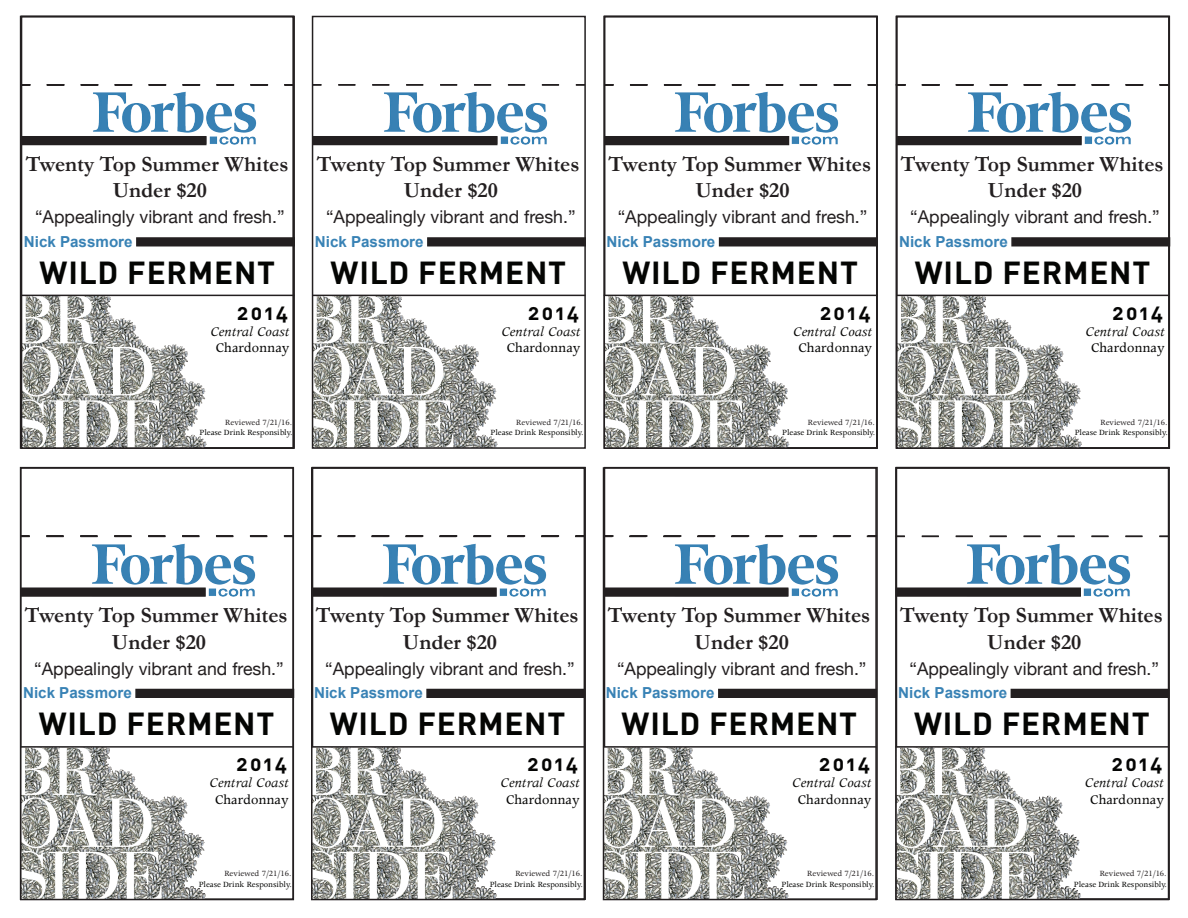
<style>
.page{position:relative;width:1188px;height:918px;background:#fff}
.page>*{position:absolute;margin:0;border:0;box-sizing:border-box;transform-origin:0 0}
.t1{font:31.5px "DIN Bold Alternate";letter-spacing:.025em;color:#040503}
.t2{font:700 21.75px/26.1px "Garamond";color:#231f20;text-align:center}
.t3{font:21px "DIN Bold Alternate";letter-spacing:.1em;color:#050504}
.t4{font:17.7px "Helvetica Neue";color:#231f20}
.t5{font:700 15.15px "Arial";color:#3882b5}
.t6{font:15px "Apollo Italic PL";color:#050504}
.t7{font:15px "Apollo PL";color:#050504}
.t8{font:9px "Apollo PL";color:#040503}
.t9{font:9px "Apollo PL";color:#231f20}
</style>
<div class="page">
<img style="left:453px;top:296px;width:45px;height:150px">
<svg style="left:315px;top:296px;width:138px;height:150px"></svg>
<svg style="left:315px;top:84px;width:7px;height:2px"></svg>
<svg style="left:338px;top:84px;width:222px;height:2px"></svg>
<svg style="left:576px;top:84px;width:7px;height:2px"></svg>
<div style="left:312px;top:16px;width:274px;height:433px;border:2px solid #231f20"></div>
<hr style="left:312px;top:295px;width:273px;height:1px;background:#231f20">
<img style="left:379px;top:84px;width:174px;height:62px">
<div style="left:312px;top:136px;width:186px;height:9px;background:#231f20"></div>
<div style="left:427px;top:237px;width:159px;height:9px;background:#231f20;border:2px solid #231f20"></div>
<img style="left:162px;top:296px;width:45px;height:150px">
<svg style="left:24px;top:296px;width:138px;height:150px"></svg>
<svg style="left:24px;top:84px;width:7px;height:2px"></svg>
<svg style="left:47px;top:84px;width:222px;height:2px"></svg>
<svg style="left:284px;top:84px;width:8px;height:2px"></svg>
<div style="left:21px;top:16px;width:274px;height:433px;border:2px solid #231f20"></div>
<hr style="left:21px;top:295px;width:273px;height:1px;background:#231f20">
<img style="left:88px;top:84px;width:174px;height:62px">
<div style="left:21px;top:136px;width:186px;height:9px;background:#231f20"></div>
<div style="left:136px;top:237px;width:159px;height:9px;background:#231f20;border:2px solid #231f20"></div>
<img style="left:1038px;top:296px;width:44px;height:150px">
<svg style="left:899px;top:296px;width:139px;height:150px"></svg>
<svg style="left:899px;top:84px;width:7px;height:2px"></svg>
<svg style="left:922px;top:84px;width:222px;height:2px"></svg>
<svg style="left:1159px;top:84px;width:8px;height:2px"></svg>
<div style="left:896px;top:16px;width:274px;height:433px;border:2px solid #231f20"></div>
<hr style="left:896px;top:295px;width:274px;height:1px;background:#231f20">
<img style="left:963px;top:84px;width:174px;height:62px">
<div style="left:896px;top:136px;width:186px;height:9px;background:#231f20"></div>
<div style="left:1011px;top:237px;width:159px;height:9px;background:#231f20;border:2px solid #231f20"></div>
<img style="left:745px;top:296px;width:44px;height:150px">
<svg style="left:607px;top:296px;width:138px;height:150px"></svg>
<svg style="left:607px;top:84px;width:7px;height:2px"></svg>
<svg style="left:630px;top:84px;width:222px;height:2px"></svg>
<svg style="left:868px;top:84px;width:7px;height:2px"></svg>
<div style="left:604px;top:16px;width:274px;height:433px;border:2px solid #231f20"></div>
<hr style="left:604px;top:295px;width:273px;height:1px;background:#231f20">
<img style="left:671px;top:84px;width:173px;height:62px">
<div style="left:604px;top:136px;width:185px;height:9px;background:#231f20"></div>
<div style="left:719px;top:237px;width:159px;height:9px;background:#231f20;border:2px solid #231f20"></div>
<img style="left:453px;top:795px;width:44px;height:102px">
<svg style="left:314px;top:748px;width:139px;height:149px"></svg>
<svg style="left:314px;top:535px;width:8px;height:2px"></svg>
<svg style="left:337px;top:535px;width:223px;height:2px"></svg>
<svg style="left:575px;top:535px;width:7px;height:2px"></svg>
<div style="left:311px;top:467px;width:274px;height:433px;border:2px solid #231f20"></div>
<hr style="left:311px;top:746px;width:274px;height:2px;background:#231f20">
<img style="left:378px;top:535px;width:174px;height:62px">
<div style="left:311px;top:587px;width:186px;height:10px;background:#231f20;border:2px solid #231f20"></div>
<div style="left:426px;top:689px;width:159px;height:9px;background:#231f20"></div>
<img style="left:162px;top:795px;width:44px;height:102px">
<svg style="left:23px;top:748px;width:139px;height:149px"></svg>
<svg style="left:23px;top:535px;width:7px;height:2px"></svg>
<svg style="left:46px;top:535px;width:222px;height:2px"></svg>
<svg style="left:284px;top:535px;width:7px;height:2px"></svg>
<div style="left:20px;top:467px;width:274px;height:433px;border:2px solid #231f20"></div>
<hr style="left:20px;top:746px;width:274px;height:2px;background:#231f20">
<img style="left:87px;top:535px;width:174px;height:62px">
<div style="left:20px;top:587px;width:186px;height:10px;background:#231f20;border:2px solid #231f20"></div>
<div style="left:135px;top:689px;width:159px;height:9px;background:#231f20"></div>
<img style="left:1037px;top:795px;width:44px;height:102px">
<svg style="left:898px;top:748px;width:139px;height:149px"></svg>
<svg style="left:922px;top:536px;width:221px;height:1px"></svg>
<div style="left:895px;top:467px;width:274px;height:433px;border:2px solid #231f20"></div>
<hr style="left:895px;top:746px;width:274px;height:2px;background:#231f20">
<img style="left:962px;top:535px;width:174px;height:62px">
<div style="left:896px;top:587px;width:185px;height:10px;background:#231f20;border:2px solid #231f20"></div>
<div style="left:1011px;top:689px;width:158px;height:9px;background:#231f20"></div>
<img style="left:744px;top:795px;width:45px;height:102px">
<svg style="left:606px;top:748px;width:138px;height:149px"></svg>
<svg style="left:606px;top:535px;width:8px;height:2px"></svg>
<svg style="left:629px;top:535px;width:223px;height:2px"></svg>
<svg style="left:867px;top:535px;width:7px;height:2px"></svg>
<div style="left:603px;top:467px;width:274px;height:433px;border:2px solid #231f20"></div>
<hr style="left:603px;top:746px;width:273px;height:2px;background:#231f20">
<img style="left:670px;top:535px;width:174px;height:62px">
<div style="left:603px;top:587px;width:185px;height:10px;background:#231f20;border:2px solid #231f20"></div>
<div style="left:718px;top:689px;width:159px;height:9px;background:#231f20"></div>
<p class="t2" style="left:26px;top:151px;width:264px">Twenty Top Summer Whites<br>Under $20</p>
<p class="t4" style="left:35px;top:204px;width:251px">“Appealingly vibrant and fresh.”</p>
<p class="t5" style="left:24px;top:231px;width:110px">Nick Passmore</p>
<p class="t2" style="left:317px;top:151px;width:264px">Twenty Top Summer Whites<br>Under $20</p>
<p class="t4" style="left:326px;top:204px;width:251px">“Appealingly vibrant and fresh.”</p>
<p class="t5" style="left:315px;top:231px;width:110px">Nick Passmore</p>
<p class="t2" style="left:608px;top:151px;width:264px">Twenty Top Summer Whites<br>Under $20</p>
<p class="t4" style="left:618px;top:204px;width:251px">“Appealingly vibrant and fresh.”</p>
<p class="t5" style="left:607px;top:231px;width:110px">Nick Passmore</p>
<p class="t2" style="left:901px;top:151px;width:264px">Twenty Top Summer Whites<br>Under $20</p>
<p class="t4" style="left:910px;top:204px;width:251px">“Appealingly vibrant and fresh.”</p>
<p class="t5" style="left:899px;top:231px;width:110px">Nick Passmore</p>
<h1 class="t1" style="left:40px;top:252px;width:237px">WILD FERMENT</h1>
<h1 class="t1" style="left:331px;top:252px;width:237px">WILD FERMENT</h1>
<h1 class="t1" style="left:622px;top:252px;width:237px">WILD FERMENT</h1>
<h1 class="t1" style="left:915px;top:252px;width:237px">WILD FERMENT</h1>
<p class="t3" style="left:237px;top:299px;width:52px">2014</p>
<p class="t3" style="left:528px;top:299px;width:52px">2014</p>
<p class="t3" style="left:820px;top:299px;width:52px">2014</p>
<p class="t3" style="left:1113px;top:299px;width:52px">2014</p>
<p class="t6" style="left:210px;top:324px;width:81px">Central Coast</p>
<p class="t7" style="left:216px;top:340px;width:75px">Chardonnay</p>
<p class="t6" style="left:501px;top:324px;width:81px">Central Coast</p>
<p class="t7" style="left:507px;top:340px;width:75px">Chardonnay</p>
<p class="t6" style="left:793px;top:324px;width:81px">Central Coast</p>
<p class="t7" style="left:799px;top:340px;width:75px">Chardonnay</p>
<p class="t6" style="left:1085px;top:324px;width:81px">Central Coast</p>
<p class="t7" style="left:1091px;top:340px;width:75px">Chardonnay</p>
<p class="t9" style="left:225px;top:418px;width:69px">Reviewed 7/21/16.</p>
<p class="t9" style="left:516px;top:418px;width:69px">Reviewed 7/21/16.</p>
<p class="t9" style="left:808px;top:418px;width:69px">Reviewed 7/21/16.</p>
<p class="t9" style="left:1100px;top:418px;width:69px">Reviewed 7/21/16.</p>
<p class="t8" style="left:200px;top:428px;width:95px">Please Drink Responsibly.</p>
<p class="t8" style="left:491px;top:428px;width:95px">Please Drink Responsibly.</p>
<p class="t8" style="left:782px;top:428px;width:95px">Please Drink Responsibly.</p>
<p class="t8" style="left:1075px;top:428px;width:95px">Please Drink Responsibly.</p>
<p class="t2" style="left:25px;top:603px;width:264px">Twenty Top Summer Whites<br>Under $20</p>
<p class="t4" style="left:34px;top:656px;width:251px">“Appealingly vibrant and fresh.”</p>
<p class="t5" style="left:23px;top:683px;width:110px">Nick Passmore</p>
<p class="t2" style="left:316px;top:603px;width:264px">Twenty Top Summer Whites<br>Under $20</p>
<p class="t4" style="left:325px;top:656px;width:251px">“Appealingly vibrant and fresh.”</p>
<p class="t5" style="left:314px;top:683px;width:110px">Nick Passmore</p>
<p class="t2" style="left:608px;top:603px;width:264px">Twenty Top Summer Whites<br>Under $20</p>
<p class="t4" style="left:617px;top:656px;width:251px">“Appealingly vibrant and fresh.”</p>
<p class="t5" style="left:606px;top:683px;width:110px">Nick Passmore</p>
<p class="t2" style="left:900px;top:603px;width:264px">Twenty Top Summer Whites<br>Under $20</p>
<p class="t4" style="left:910px;top:656px;width:251px">“Appealingly vibrant and fresh.”</p>
<p class="t5" style="left:898px;top:683px;width:110px">Nick Passmore</p>
<h1 class="t1" style="left:39px;top:703px;width:237px">WILD FERMENT</h1>
<h1 class="t1" style="left:330px;top:703px;width:237px">WILD FERMENT</h1>
<h1 class="t1" style="left:622px;top:703px;width:237px">WILD FERMENT</h1>
<h1 class="t1" style="left:914px;top:703px;width:237px">WILD FERMENT</h1>
<p class="t3" style="left:237px;top:750px;width:52px">2014</p>
<p class="t3" style="left:528px;top:750px;width:52px">2014</p>
<p class="t3" style="left:819px;top:750px;width:52px">2014</p>
<p class="t3" style="left:1112px;top:750px;width:52px">2014</p>
<p class="t6" style="left:209px;top:775px;width:81px">Central Coast</p>
<p class="t7" style="left:215px;top:792px;width:75px">Chardonnay</p>
<p class="t6" style="left:500px;top:775px;width:81px">Central Coast</p>
<p class="t7" style="left:506px;top:792px;width:75px">Chardonnay</p>
<p class="t6" style="left:792px;top:775px;width:81px">Central Coast</p>
<p class="t7" style="left:798px;top:792px;width:75px">Chardonnay</p>
<p class="t6" style="left:1084px;top:775px;width:81px">Central Coast</p>
<p class="t7" style="left:1090px;top:792px;width:75px">Chardonnay</p>
<p class="t9" style="left:224px;top:869px;width:69px">Reviewed 7/21/16.</p>
<p class="t9" style="left:515px;top:869px;width:69px">Reviewed 7/21/16.</p>
<p class="t9" style="left:807px;top:869px;width:69px">Reviewed 7/21/16.</p>
<p class="t9" style="left:1100px;top:869px;width:69px">Reviewed 7/21/16.</p>
<p class="t8" style="left:199px;top:879px;width:95px">Please Drink Responsibly.</p>
<p class="t8" style="left:490px;top:879px;width:95px">Please Drink Responsibly.</p>
<p class="t8" style="left:781px;top:879px;width:95px">Please Drink Responsibly.</p>
<p class="t8" style="left:1074px;top:879px;width:95px">Please Drink Responsibly.</p>
</div>
